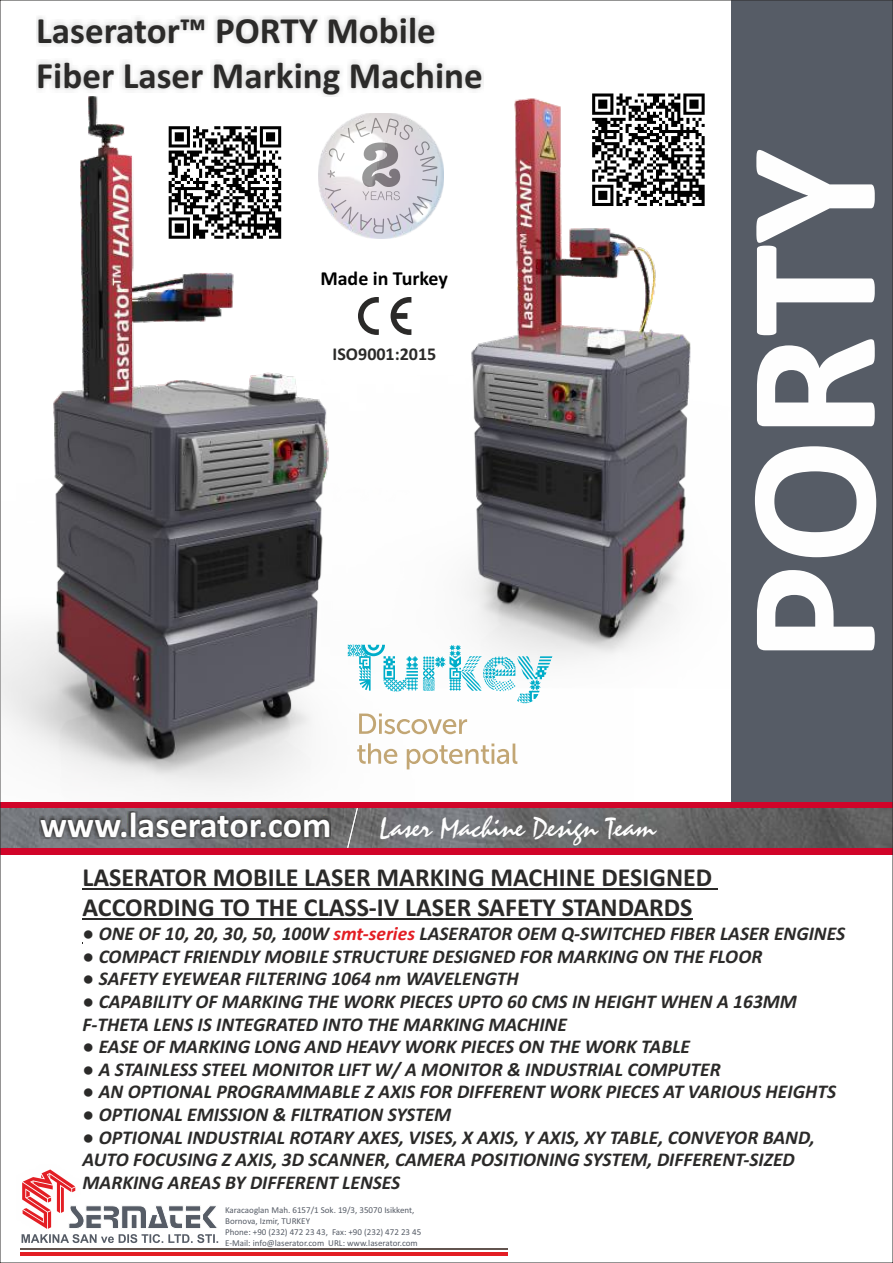
<style>
.page{position:relative;width:893px;height:1263px;background:#fff}
.page>*{position:absolute;margin:0;border:0;box-sizing:border-box;transform-origin:0 0}
.t1{font:700 185.55px "Calibri";color:#fefefe}
.t2{font:700 37.2px/45.3px "Calibri";color:#2b2a29}
.t3{font:700 36px "Calibri";color:#fefefe}
.t4{font:29.55px "Staccato 222 BT";color:#fefefe}
.t5{font:700 25.95px/30.2px "Calibri";color:#2b2a29}
.t6{font:700 19.95px "Calibri";color:#000}
.t7{font:italic 700 19.5px/22.6px "Calibri";color:#2b2a29}
.t8{font:700 18px "Calibri";color:#2b2a29}
.t9{font:9px/10.9px "Calibri";color:#565c66}
.s1{color:#e31e24}
</style>
<div class="page">
<img style="left:483px;top:73px;width:208px;height:574px">
<div style="left:0;top:848px;width:893px;height:6px;background:#d10429"></div>
<div style="left:0;top:802px;width:893px;height:7px;background:#d10429"></div>
<img style="left:2px;top:808px;width:889px;height:40px">
<img style="left:40px;top:811px;width:291px;height:28px">
<hr style="left:20px;top:1248px;width:487px;height:2px;background:#62544f">
<hr style="left:20px;top:1252px;width:487px;height:3px;background:#e31e24">
<svg style="left:22px;top:1169px;width:197px;height:74px"></svg>
<svg style="left:347px;top:808px;width:11px;height:40px"></svg>
<div style="left:731px;top:0;width:162px;height:802px;background:#565c66"></div>
<img style="left:37px;top:15px;width:446px;height:82px">
<hr style="left:83px;top:888px;width:635px;height:1px;background:#2b2a29">
<hr style="left:83px;top:918px;width:610px;height:1px;background:#2b2a29">
<img style="left:0;top:97px;width:633px;height:705px">
<img style="left:318px;top:113px;width:125px;height:126px">
<svg style="left:358px;top:297px;width:21px;height:38px"></svg>
<svg style="left:391px;top:297px;width:20px;height:38px"></svg>
<svg style="left:357px;top:713px;width:160px;height:56px"></svg>
<svg style="left:348px;top:645px;width:204px;height:58px"></svg>
<svg style="left:169px;top:126px;width:112px;height:113px"></svg>
<svg style="left:592px;top:93px;width:113px;height:113px"></svg>
<h2 class="t2" style="left:36px;top:11px;width:448px">Laserator™ PORTY Mobile<br>Fiber Laser Marking Machine</h2>
<p class="t6" style="left:320px;top:270px;width:129px">Made in Turkey</p>
<p class="t8" style="left:333px;top:346px;width:105px">ISO9001:2015</p>
<h3 class="t3" style="left:40px;top:810px;width:293px">www.laserator.com</h3>
<h3 class="t4" style="left:378px;top:815px;width:278px">Laser Machine Design Team</h3>
<h1 class="t1" style="left:735px;top:663px;width:517px;rotate:-90deg">PORTY</h1>
<h3 class="t5" style="left:83px;top:864px;width:631px">LASERATOR MOBILE LASER MARKING MACHINE DESIGNED<br>ACCORDING TO THE CLASS-IV LASER SAFETY STANDARDS</h3>
<p class="t7" style="left:83px;top:924px;width:764px">● ONE OF 10, 20, 30, 50, 100W <span class="s1">smt-series</span> LASERATOR OEM Q-SWITCHED FIBER LASER ENGINES</p>
<p class="t7" style="left:83px;top:946px;width:681px">● COMPACT FRIENDLY MOBILE STRUCTURE DESIGNED FOR MARKING ON THE FLOOR</p>
<p class="t7" style="left:83px;top:969px;width:438px">● SAFETY EYEWEAR FILTERING 1064 nm WAVELENGTH</p>
<p class="t7" style="left:83px;top:992px;width:716px">● CAPABILITY OF MARKING THE WORK PIECES UPTO 60 CMS IN HEIGHT WHEN A 163MM<br>F-THETA LENS IS INTEGRATED INTO THE MARKING MACHINE</p>
<p class="t7" style="left:83px;top:1037px;width:609px">● EASE OF MARKING LONG AND HEAVY WORK PIECES ON THE WORK TABLE</p>
<p class="t7" style="left:83px;top:1059px;width:640px">● A STAINLESS STEEL MONITOR LIFT W/ A MONITOR &amp; INDUSTRIAL COMPUTER</p>
<p class="t7" style="left:83px;top:1082px;width:755px">● AN OPTIONAL PROGRAMMABLE Z AXIS FOR DIFFERENT WORK PIECES AT VARIOUS HEIGHTS</p>
<p class="t7" style="left:83px;top:1105px;width:370px">● OPTIONAL EMISSION &amp; FILTRATION SYSTEM</p>
<p class="t7" style="left:83px;top:1127px;width:734px">● OPTIONAL INDUSTRIAL ROTARY AXES, VISES, X AXIS, Y AXIS, XY TABLE, CONVEYOR BAND,<br>AUTO FOCUSING Z AXIS, 3D SCANNER, CAMERA POSITIONING SYSTEM, DIFFERENT-SIZED<br>MARKING AREAS BY DIFFERENT LENSES</p>
<p class="t9" style="left:225px;top:1205px;width:198px">Karacaoglan Mah. 6157/1 Sok. 19/3, 35070 Isikkent, Bornova, Izmir, TURKEY<br>Phone: +90 (232) 472 23 43, Fax: +90 (232) 472 23 45<br>E-Mail: info@laserator.com URL: www.laserator.com</p>
</div>
